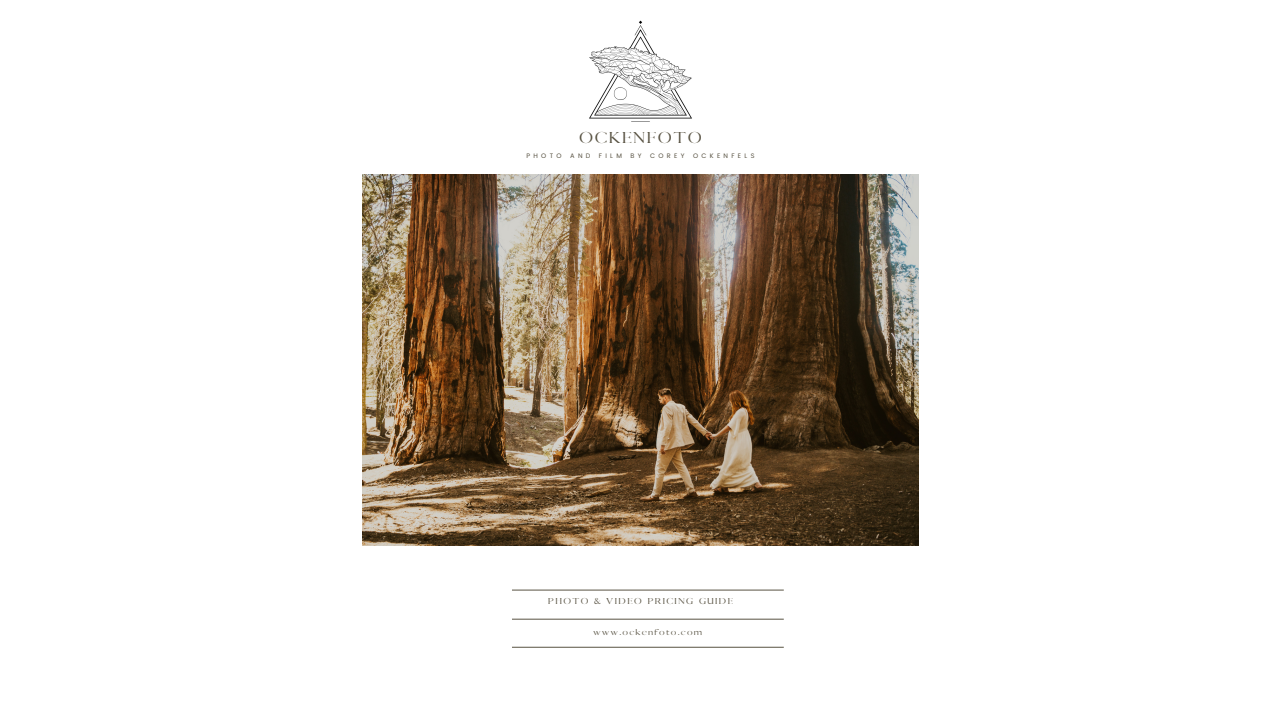
<style>
.page{position:relative;width:1281px;height:720px;background:#fff}
.page>*{position:absolute;margin:0;border:0;box-sizing:border-box;transform-origin:0 0}
.t1{font:15px "Pierson";letter-spacing:.105em;color:#585242}
.t2{font:8.12px "Pierson";letter-spacing:.17em;color:#585242}
.t3{font:6.5px "Poppins";letter-spacing:.505em;color:#585242}
</style>
<div class="page">
<hr style="left:512px;top:590px;width:272px;height:1px;background:#585242">
<hr style="left:512px;top:619px;width:272px;height:1px;background:#585242">
<hr style="left:512px;top:647px;width:272px;height:1px;background:#585242">
<img style="left:589px;top:20px;width:103px;height:102px">
<img style="left:362px;top:174px;width:556px;height:372px">
<p class="t1" style="left:579px;top:129px;width:124px">OCKENFOTO</p>
<h2 class="t3" style="left:526px;top:152px;width:37px">PHOTO</h2>
<h2 class="t3" style="left:570px;top:152px;width:22px">AND</h2>
<h2 class="t3" style="left:599px;top:152px;width:25px">FILM</h2>
<h2 class="t3" style="left:630px;top:152px;width:13px">B Y</h2>
<h2 class="t3" style="left:650px;top:152px;width:36px">COREY</h2>
<h2 class="t3" style="left:693px;top:152px;width:63px">OCKENFELS</h2>
<p class="t2" style="left:548px;top:596px;width:187px">PHOTO &amp; VIDEO PRICING GUIDE</p>
<h3 class="t2" style="left:593px;top:628px;width:110px">www.ockenfoto.com</h3>
</div>
